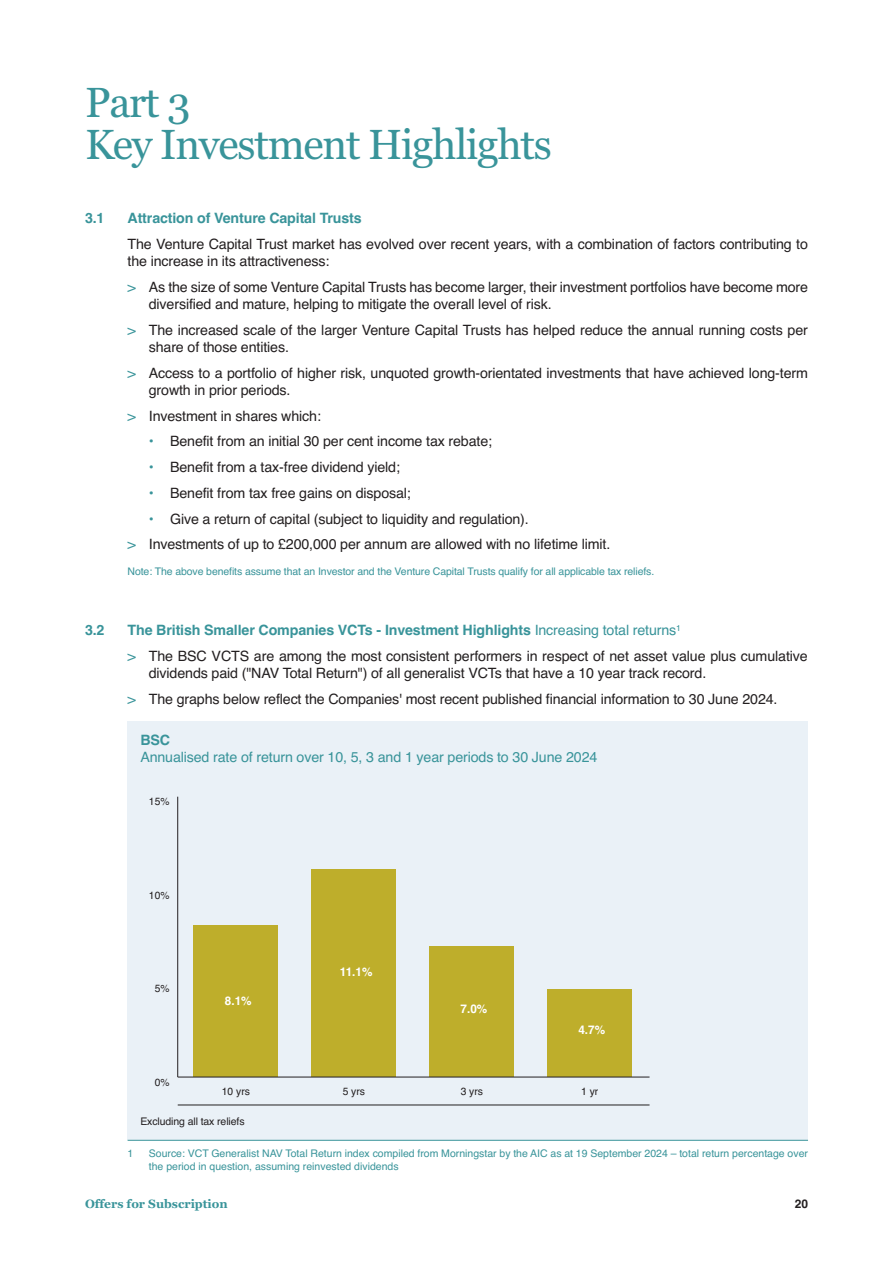
<style>
.page{position:relative;width:893px;height:1263px;background:#fff}
.page>*{position:absolute;margin:0;border:0;box-sizing:border-box;transform-origin:0 0}
.t1{font:42px/42px "Georgia";letter-spacing:-.03em;color:#39949a}
.t2{font:14.25px/17.2px "Helvetica";letter-spacing:-.01em;color:#231f20}
.t3{font:14.25px "Helvetica";letter-spacing:-.01em;color:#39949a}
.t4{font:700 14.25px "Helvetica";letter-spacing:-.01em;color:#39949a}
.t5{font:700 12px "Georgia";color:#39949a}
.t6{font:700 12px "Helvetica";color:#fff}
.t7{font:700 12px "Helvetica";color:#231f20}
.t8{font:10.5px/12.6px "Helvetica";color:#39949a}
.t9{font:10.5px "Helvetica";letter-spacing:-.01em;color:#231f20}
.s1{color:#39949a}
.s2{font-weight:700;color:#39949a}
</style>
<div class="page">
<div style="left:128px;top:721px;width:680px;height:419px;background:#eaf1f7"></div>
<div style="left:193px;top:925px;width:85px;height:152px;background:#beae2b"></div>
<div style="left:311px;top:869px;width:85px;height:208px;background:#beae2b"></div>
<div style="left:429px;top:946px;width:85px;height:131px;background:#beae2b"></div>
<div style="left:547px;top:989px;width:85px;height:88px;background:#beae2b"></div>
<hr style="left:178px;top:1077px;width:471px;height:1px;background:#231f20">
<hr style="left:177px;top:797px;width:1px;height:280px;background:#231f20">
<hr style="left:178px;top:1105px;width:471px;height:1px;background:#231f20">
<hr style="left:128px;top:1140px;width:680px;height:1px;background:#39949a">
<h1 class="t1" style="left:85px;top:84px;width:468px">Part 3<br>Key Investment Highlights</h1>
<p class="t4" style="left:85px;top:213px;width:21px">3.1</p>
<p class="t4" style="left:128px;top:213px;width:236px">Attraction of Venture Capital Trusts</p>
<p class="t2" style="left:128px;top:236px;width:682px">The Venture Capital Trust market has evolved over recent years, with a combination of factors contributing to the increase in its attractiveness:</p>
<p class="t2" style="left:149px;top:279px;width:661px;text-indent:-21px"><span class="s1">&gt;</span> As the size of some Venture Capital Trusts has become larger, their investment portfolios have become more diversified and mature, helping to mitigate the overall level of risk.</p>
<p class="t2" style="left:149px;top:322px;width:660px;text-indent:-21px"><span class="s1">&gt;</span> The increased scale of the larger Venture Capital Trusts has helped reduce the annual running costs per share of those entities.</p>
<p class="t2" style="left:149px;top:365px;width:660px;text-indent:-21px"><span class="s1">&gt;</span> Access to a portfolio of higher risk, unquoted growth-orientated investments that have achieved long-term growth in prior periods.</p>
<p class="t2" style="left:128px;top:408px;width:195px"><span class="s1">&gt;</span> Investment in shares which:</p>
<p class="t2" style="left:149px;top:434px;width:345px"><span class="s1">•</span> Benefit from an initial 30 per cent income tax rebate;</p>
<p class="t2" style="left:149px;top:460px;width:253px"><span class="s1">•</span> Benefit from a tax-free dividend yield;</p>
<p class="t2" style="left:149px;top:486px;width:264px"><span class="s1">•</span> Benefit from tax free gains on disposal;</p>
<p class="t2" style="left:128px;top:507px;width:484px;line-height:25.8px;text-indent:21px"><span class="s1">•</span> Give a return of capital (subject to liquidity and regulation).<br><span class="s1">&gt;</span> Investments of up to £200,000 per annum are allowed with no lifetime limit.</p>
<p class="t8" style="left:128px;top:566px;width:528px">Note: The above benefits assume that an Investor and the Venture Capital Trusts qualify for all applicable tax reliefs.</p>
<p class="t4" style="left:85px;top:625px;width:21px">3.2</p>
<p class="t2" style="left:128px;top:619px;width:682px;line-height:25.8px"><span class="s2">The British Smaller Companies VCTs - Investment Highlights</span> <span class="s1">Increasing total returns</span><sup>1<br></sup><span class="s1">&gt;</span> The BSC VCTS are among the most consistent performers in respect of net asset value plus cumulative</p>
<p class="t2" style="left:128px;top:662px;width:651px;line-height:25.8px;text-indent:21px">dividends paid ("NAV Total Return") of all generalist VCTs that have a 10 year track record.<br><span class="s1">&gt;</span> The graphs below reflect the Companies' most recent published financial information to 30 June 2024.</p>
<p class="t4" style="left:140px;top:735px;width:31px">BSC</p>
<p class="t3" style="left:140px;top:752px;width:458px">Annualised rate of return over 10, 5, 3 and 1 year periods to 30 June 2024</p>
<p class="t9" style="left:149px;top:796px;width:22px">15%</p>
<p class="t9" style="left:149px;top:889px;width:22px">10%</p>
<p class="t9" style="left:155px;top:983px;width:16px">5%</p>
<p class="t9" style="left:155px;top:1076px;width:16px">0%</p>
<p class="t6" style="left:225px;top:994px;width:28px">8.1%</p>
<p class="t6" style="left:340px;top:965px;width:34px">11.1%</p>
<p class="t6" style="left:461px;top:1002px;width:28px">7.0%</p>
<p class="t6" style="left:578px;top:1023px;width:28px">4.7%</p>
<p class="t9" style="left:222px;top:1085px;width:30px">10 yrs</p>
<p class="t9" style="left:343px;top:1085px;width:24px">5 yrs</p>
<p class="t9" style="left:461px;top:1085px;width:24px">3 yrs</p>
<p class="t9" style="left:581px;top:1085px;width:19px">1 yr</p>
<p class="t9" style="left:140px;top:1118px;width:106px">Excluding all tax reliefs</p>
<p class="t8" style="left:128px;top:1149px;width:7px">1</p>
<p class="t8" style="left:149px;top:1149px;width:661px">Source: VCT Generalist NAV Total Return index compiled from Morningstar by the AIC as at 19 September 2024 – total return percentage over the period in question, assuming reinvested dividends</p>
<p class="t5" style="left:85px;top:1197px;width:144px">Offers for Subscription</p>
<p class="t7" style="left:795px;top:1200px;width:15px">20</p>
</div>
